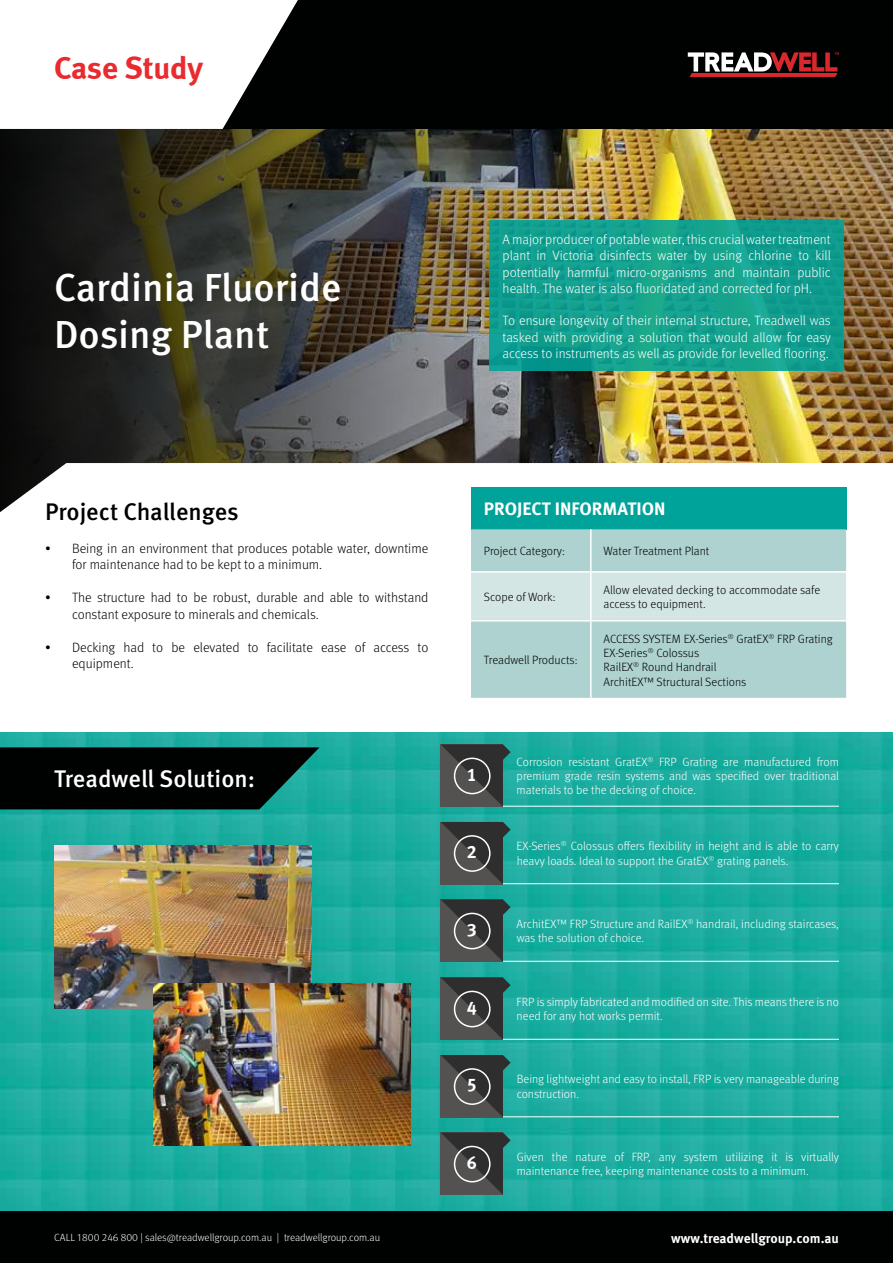
<style>
.page{position:relative;width:893px;height:1263px;background:#fff}
.page>*{position:absolute;margin:0;border:0;box-sizing:border-box;transform-origin:0 0}
.t1{font:500 39px/46.8px "Meta Pro";color:#fff}
.t2{font:31.5px "Meta Bold LF";color:#e92a2f}
.t3{font:500 24px "Meta Pro";color:#fff}
.t4{font:500 24px "Meta Pro";letter-spacing:-.005em;color:#000}
.t5{font:700 18px "Meta Pro";color:#fff}
.t6{font:18px "Meta Bold LF";color:#fff}
.t7{font:300 13.5px/16.2px "Meta Pro";color:#fff;text-align:justify}
.t8{font:300 13.5px/16.5px "Meta Pro";color:#000}
.t9{font:700 13.5px "Meta Pro";color:#fff}
.t10{font:300 12px/14.4px "Meta Pro";color:#fff}
.t11{font:300 12px/14.4px "Meta Pro";color:#000}
.t12{font:300 10.5px "Meta Pro";color:#fff}
</style>
<div class="page">
<img style="left:583px;top:129px;width:310px;height:334px">
<img style="left:0;top:129px;width:583px;height:334px">
<img style="left:0;top:732px;width:893px;height:479px">
<svg style="left:0;top:463px;width:893px;height:67px"></svg>
<div style="left:0;top:0;width:893px;height:129px;background:#000101"></div>
<svg style="left:0;top:0;width:298px;height:129px;background:#dedede"></svg>
<svg style="left:489px;top:220px;width:355px;height:151px;background:#129f8e"></svg>
<svg style="left:688px;top:52px;width:151px;height:25px"></svg>
<div style="left:471px;top:487px;width:375px;height:42px;background:#00a399"></div>
<svg style="left:471px;top:529px;width:375px;height:169px;background:#b8d7d5"></svg>
<hr style="left:590px;top:529px;width:2px;height:42px;background:#fff">
<hr style="left:471px;top:571px;width:120px;height:2px;background:#fff">
<hr style="left:591px;top:571px;width:255px;height:2px;background:#fff">
<hr style="left:590px;top:573px;width:2px;height:47px;background:#fff">
<hr style="left:471px;top:620px;width:120px;height:1px;background:#fff">
<hr style="left:591px;top:620px;width:255px;height:1px;background:#fff">
<hr style="left:590px;top:621px;width:2px;height:77px;background:#fff">
<img style="left:54px;top:846px;width:257px;height:162px">
<img style="left:153px;top:983px;width:257px;height:162px">
<svg style="left:0;top:747px;width:320px;height:62px;background:#021110"></svg>
<div style="left:0;top:1211px;width:893px;height:52px;background:#000101"></div>
<hr style="left:484px;top:806px;width:355px;height:1px;background:#fff">
<svg style="left:441px;top:744px;width:70px;height:63px;background:#414e4c"></svg>
<div style="left:454px;top:757px;width:37px;height:37px;border:2px solid #fff;border-radius:50%"></div>
<hr style="left:484px;top:883px;width:355px;height:1px;background:#fff">
<svg style="left:441px;top:822px;width:70px;height:62px;background:#404d4c"></svg>
<div style="left:454px;top:835px;width:37px;height:37px;border:2px solid #fff;border-radius:50%"></div>
<hr style="left:484px;top:961px;width:355px;height:1px;background:#fff">
<svg style="left:441px;top:899px;width:70px;height:63px;background:#414e4d"></svg>
<div style="left:454px;top:913px;width:37px;height:36px;border:2px solid #fff;border-radius:50%"></div>
<hr style="left:484px;top:1039px;width:355px;height:1px;background:#fff">
<svg style="left:441px;top:977px;width:70px;height:63px;background:#414e4c"></svg>
<div style="left:454px;top:991px;width:37px;height:36px;border:2px solid #fff;border-radius:50%"></div>
<hr style="left:484px;top:1116px;width:355px;height:1px;background:#fff">
<svg style="left:441px;top:1055px;width:70px;height:62px;background:#404d4c"></svg>
<div style="left:454px;top:1068px;width:37px;height:37px;border:2px solid #fff;border-radius:50%"></div>
<svg style="left:441px;top:1132px;width:70px;height:63px;background:#404e4c"></svg>
<div style="left:454px;top:1146px;width:37px;height:36px;border:2px solid #fff;border-radius:50%"></div>
<h2 class="t2" style="left:54px;top:50px;width:151px">Case Study</h2>
<h1 class="t1" style="left:54px;top:261px;width:289px">Cardinia Fluoride<br>Dosing Plant</h1>
<p class="t7" style="left:503px;top:231px;width:330px">A major producer of potable water, this crucial water treatment plant in Victoria disinfects water by using chlorine to kill potentially harmful micro-organisms and maintain public health. The water is also fluoridated and corrected for pH.</p>
<p class="t7" style="left:503px;top:312px;width:330px">To ensure longevity of their internal structure, Treadwell was tasked with providing a solution that would allow for easy access to instruments as well as provide for levelled flooring.</p>
<h3 class="t4" style="left:45px;top:493px;width:195px">Project Challenges</h3>
<p class="t8" style="left:72px;top:539px;width:358px;text-indent:-27px">• Being in an environment that produces potable water, downtime for maintenance had to be kept to a minimum.</p>
<p class="t8" style="left:72px;top:589px;width:358px;text-indent:-27px">• The structure had to be robust, durable and able to withstand constant exposure to minerals and chemicals.</p>
<p class="t8" style="left:72px;top:638px;width:358px;text-indent:-27px">• Decking had to be elevated to facilitate ease of access to equipment.</p>
<h3 class="t3" style="left:54px;top:760px;width:203px">Treadwell Solution:</h3>
<h3 class="t5" style="left:484px;top:494px;width:183px">PROJECT INFORMATION</h3>
<p class="t11" style="left:484px;top:543px;width:83px">Project Category:</p>
<p class="t11" style="left:604px;top:543px;width:107px">Water Treatment Plant</p>
<p class="t11" style="left:484px;top:589px;width:73px">Scope of Work:</p>
<p class="t11" style="left:604px;top:582px;width:218px">Allow elevated decking to accommodate safe access to equipment.</p>
<p class="t11" style="left:484px;top:652px;width:95px">Treadwell Products:</p>
<p class="t11" style="left:604px;top:631px;width:231px">ACCESS SYSTEM EX-Series<sup>®</sup> GratEX<sup>®</sup> FRP Grating<br>EX-Series<sup>®</sup> Colossus<br>RailEX<sup>®</sup> Round Handrail<br>ArchitEX™ Structural Sections</p>
<h3 class="t6" style="left:467px;top:763px;width:12px">1</h3>
<p class="t10" style="left:517px;top:754px;width:324px;text-align:justify">Corrosion resistant GratEX<sup>®</sup> FRP Grating are manufactured from premium grade resin systems and was specified over traditional materials to be the decking of choice.</p>
<h3 class="t6" style="left:467px;top:841px;width:12px">2</h3>
<p class="t10" style="left:517px;top:838px;width:324px">EX-Series<sup>®</sup> Colossus offers flexibility in height and is able to carry heavy loads. Ideal to support the GratEX<sup>®</sup> grating panels.</p>
<h3 class="t6" style="left:467px;top:919px;width:12px">3</h3>
<p class="t10" style="left:517px;top:916px;width:324px">ArchitEX™ FRP Structure and RailEX<sup>®</sup> handrail, including staircases, was the solution of choice.</p>
<h3 class="t6" style="left:467px;top:997px;width:12px">4</h3>
<p class="t10" style="left:517px;top:994px;width:324px">FRP is simply fabricated and modified on site. This means there is no need for any hot works permit.</p>
<h3 class="t6" style="left:467px;top:1074px;width:12px">5</h3>
<p class="t10" style="left:517px;top:1071px;width:324px">Being lightweight and easy to install, FRP is very manageable during construction.</p>
<h3 class="t6" style="left:467px;top:1152px;width:12px">6</h3>
<p class="t10" style="left:517px;top:1149px;width:324px">Given the nature of FRP, any system utilizing it is virtually maintenance free, keeping maintenance costs to a minimum.</p>
<p class="t12" style="left:54px;top:1230px;width:328px">CALL 1800 246 800 | sales@treadwellgroup.com.au | treadwellgroup.com.au</p>
<p class="t9" style="left:671px;top:1228px;width:169px">www.treadwellgroup.com.au</p>
</div>
